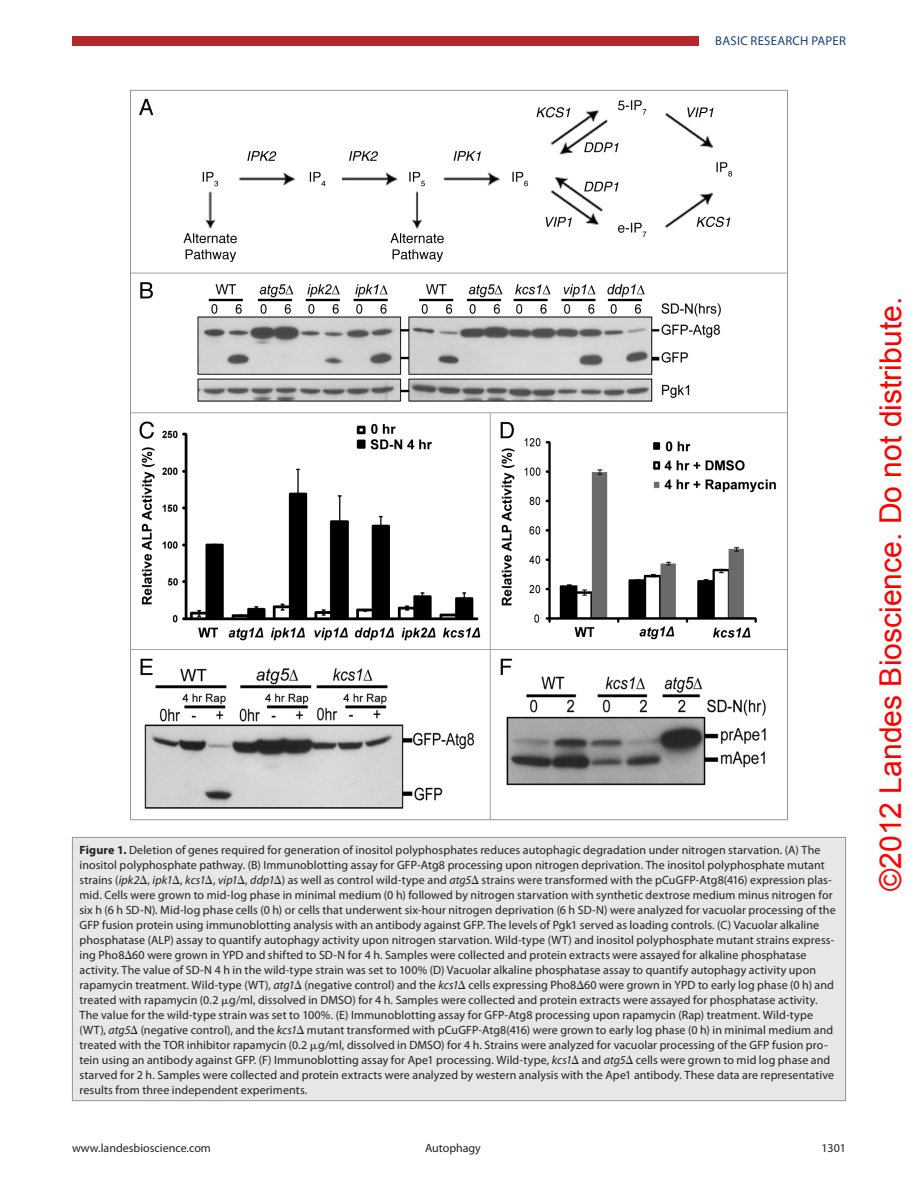
<style>
.page{position:relative;width:918px;height:1188px;background:#fff}
.page>*{position:absolute;margin:0;border:0;box-sizing:border-box;transform-origin:0 0}
.t1{font:30.15px "Arial";color:#f00}
.t2{font:12.75px "Myriad Pro";letter-spacing:.02em;color:#193f7c}
.t3{font:12px/15px "Myriad Pro";letter-spacing:.01em;color:#231f20}
.s1{font-weight:700}
.s2{font-style:italic}
.s3{font-family:"Universal Std Greekw Math Pi"}
</style>
<div class="page">
<div style="left:72px;top:36px;width:626px;height:10px;background:#b7262b"></div>
<img style="left:132px;top:98px;width:654px;height:720px">
<div style="left:72px;top:837px;width:774px;height:264px;background:#e6e7e9"></div>
<div style="left:72px;top:837px;width:774px;height:264px;border:1px solid #939598"></div>
<p class="t2" style="left:715px;top:33px;width:129px">Basic Research Paper</p>
<p class="t3" style="left:80px;top:842px;width:758px"><span class="s1">Figure 1.</span> Deletion of genes required for generation of inositol polyphosphates reduces autophagic degradation under nitrogen starvation. (A) The inositol polyphosphate pathway. (B) Immunoblotting assay for GFP-Atg8 processing upon nitrogen deprivation. The inositol polyphosphate mutant strains (<span class="s2">ipk2</span><span class="s3">Δ</span>, <span class="s2">ipk1</span><span class="s3">Δ</span>, <span class="s2">kcs1</span><span class="s3">Δ</span>, <span class="s2">vip1</span><span class="s3">Δ</span>, <span class="s2">ddp1</span><span class="s3">Δ</span>) as well as control wild-type and <span class="s2">atg5</span><span class="s3">Δ</span> strains were transformed with the pCuGFP-Atg8(416) expression plas&shy;mid. Cells were grown to mid-log phase in minimal medium (0 h) followed by nitrogen starvation with synthetic dextrose medium minus nitrogen for six h (6 h SD-N). Mid-log phase cells (0 h) or cells that underwent six-hour nitrogen deprivation (6 h SD-N) were analyzed for vacuolar processing of the GFP fusion protein using immunoblotting analysis with an antibody against GFP. The levels of Pgk1 served as loading controls. (C) Vacuolar alkaline phosphatase (ALP) assay to quantify autophagy activity upon nitrogen starvation. Wild-type (WT) and inositol polyphosphate mutant strains express&shy;ing Pho8<span class="s3">Δ</span>60 were grown in YPD and shifted to SD-N for 4 h. Samples were collected and protein extracts were assayed for alkaline phosphatase activity. The value of SD-N 4 h in the wild-type strain was set to 100% (D) Vacuolar alkaline phosphatase assay to quantify autophagy activity upon rapamycin treatment. Wild-type (WT), <span class="s2">atg1</span><span class="s3">Δ</span> (negative control) and the <span class="s2">kcs1</span><span class="s3">Δ</span> cells expressing Pho8<span class="s3">Δ</span>60 were grown in YPD to early log phase (0 h) and treated with rapamycin (0.2 <span class="s3">μ</span>g/ml, dissolved in DMSO) for 4 h. Samples were collected and protein extracts were assayed for phosphatase activity.<br>The value for the wild-type strain was set to 100%. (E) Immunoblotting assay for GFP-Atg8 processing upon rapamycin (Rap) treatment. Wild-type (WT), <span class="s2">atg5</span><span class="s3">Δ</span> (negative control), and the <span class="s2">kcs1</span><span class="s3">Δ</span> mutant transformed with pCuGFP-Atg8(416) were grown to early log phase (0 h) in minimal medium and treated with the TOR inhibitor rapamycin (0.2 <span class="s3">μ</span>g/ml, dissolved in DMSO) for 4 h. Strains were analyzed for vacuolar processing of the GFP fusion pro&shy;tein using an antibody against GFP. (F) Immunoblotting assay for Ape1 processing. Wild-type, <span class="s2">kcs1</span><span class="s3">Δ</span> and <span class="s2">atg5</span><span class="s3">Δ</span> cells were grown to mid log phase and starved for 2 h. Samples were collected and protein extracts were analyzed by western analysis with the Ape1 antibody. These data are representative results from three independent experiments.</p>
<p class="t3" style="left:72px;top:1140px;width:140px">www.landesbioscience.com</p>
<p class="t3" style="left:425px;top:1140px;width:57px">Autophagy</p>
<p class="t3" style="left:821px;top:1140px;width:26px">1301</p>
<h1 class="t1" style="left:871px;top:891px;width:595px;rotate:-90deg">©2012 Landes Bioscience. Do not distribute.</h1>
</div>
